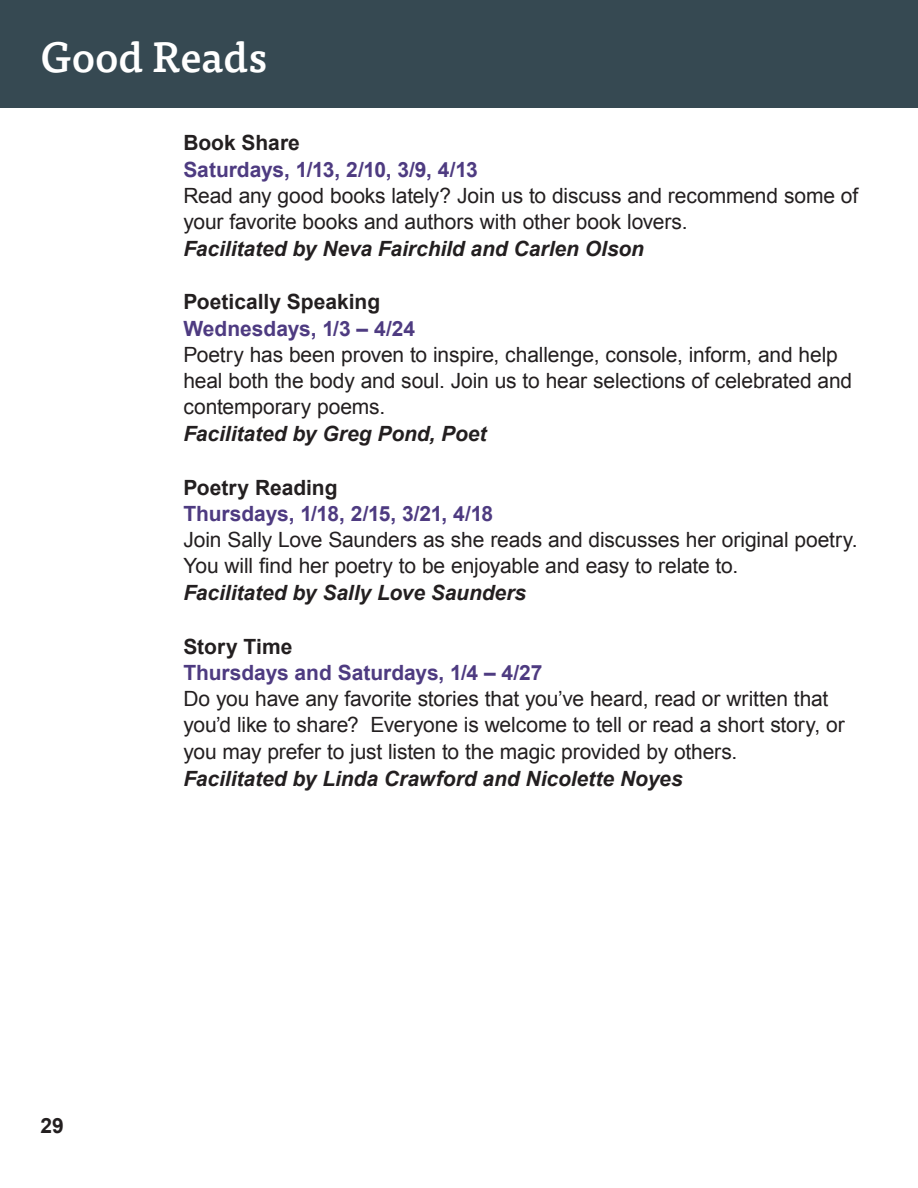
<style>
.page{position:relative;width:918px;height:1188px;background:#fff}
.page>*{position:absolute;margin:0;border:0;box-sizing:border-box;transform-origin:0 0}
.t1{font:500 42px "Tisa OT";letter-spacing:-.005em;color:#fff}
.t2{font:21px/26.2px "Arial";letter-spacing:-.005em;color:#231f20}
.t3{font:italic 700 21px "Arial";letter-spacing:-.005em;color:#231f20}
.t4{font:700 21px "Arial";letter-spacing:-.005em;color:#4e3b81}
.t5{font:700 21px "Arial";color:#231f20}
</style>
<div class="page">
<div style="left:0;top:0;width:918px;height:108px;background:#364952"></div>
<p class="t1" style="left:40px;top:31px;width:228px">Good Reads</p>
<p class="t5" style="left:183px;top:129px;width:118px">Book Share</p>
<p class="t4" style="left:183px;top:155px;width:296px">Saturdays, 1/13, 2/10, 3/9, 4/13</p>
<p class="t2" style="left:183px;top:183px;width:676px">Read any good books lately? Join us to discuss and recommend some of your favorite books and authors with other book lovers.</p>
<p class="t3" style="left:183px;top:235px;width:462px">Facilitated by Neva Fairchild and Carlen Olson</p>
<p class="t5" style="left:183px;top:288px;width:198px">Poetically Speaking</p>
<p class="t4" style="left:183px;top:314px;width:233px">Wednesdays, 1/3 – 4/24</p>
<p class="t2" style="left:183px;top:342px;width:670px">Poetry has been proven to inspire, challenge, console, inform, and help heal both the body and soul. Join us to hear selections of celebrated and contemporary poems.</p>
<p class="t3" style="left:183px;top:420px;width:305px">Facilitated by Greg Pond, Poet</p>
<p class="t5" style="left:183px;top:473px;width:156px">Poetry Reading</p>
<p class="t4" style="left:183px;top:500px;width:311px">Thursdays, 1/18, 2/15, 3/21, 4/18</p>
<p class="t2" style="left:183px;top:527px;width:676px">Join Sally Love Saunders as she reads and discusses her original poetry.<br>You will find her poetry to be enjoyable and easy to relate to.</p>
<p class="t3" style="left:183px;top:579px;width:344px">Facilitated by Sally Love Saunders</p>
<p class="t5" style="left:183px;top:632px;width:111px">Story Time</p>
<p class="t4" style="left:183px;top:659px;width:361px">Thursdays and Saturdays, 1/4 – 4/27</p>
<p class="t2" style="left:183px;top:686px;width:663px">Do you have any favorite stories that you’ve heard, read or written that you’d like to share? Everyone is welcome to tell or read a short story, or you may prefer to just listen to the magic provided by others.</p>
<p class="t3" style="left:183px;top:765px;width:501px">Facilitated by Linda Crawford and Nicolette Noyes</p>
<p class="t5" style="left:40px;top:1112px;width:25px">29</p>
</div>
